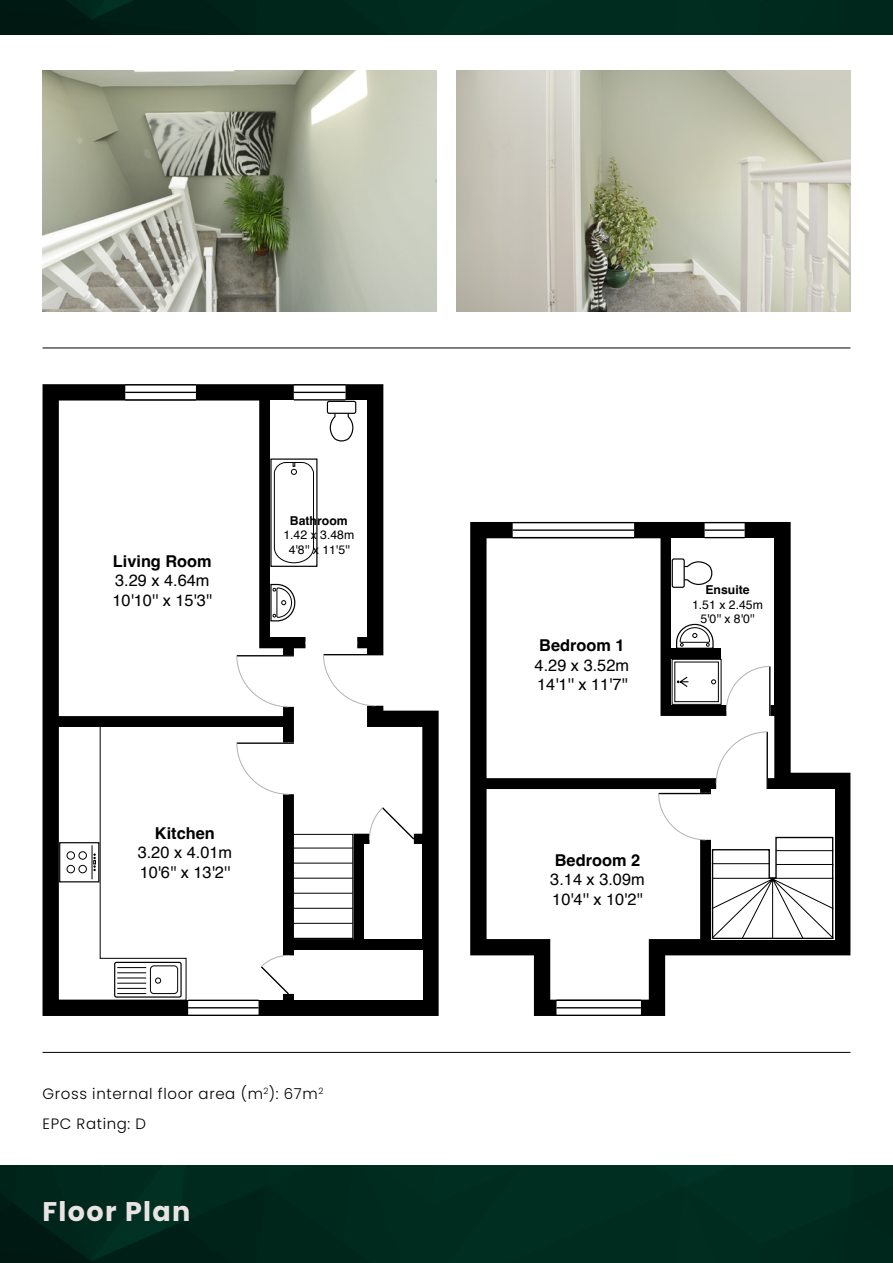
<style>
.page{position:relative;width:893px;height:1263px;background:#fff}
.page>*{position:absolute;margin:0;border:0;box-sizing:border-box;transform-origin:0 0}
.t1{font:700 27px "Poppins";letter-spacing:.05em;color:#e9e4e3}
.t2{font:16.35px/19.6px "Helvetica";color:#000}
.t3{font:700 16.35px "Helvetica";color:#000}
.t4{font:300 15px/30px "Poppins";letter-spacing:.04em;color:#000}
.t5{font:12.3px/14.7px "Helvetica";color:#000;text-align:center}
.t6{font:700 12.3px "Helvetica";color:#000}
</style>
<div class="page">
<img style="left:0;top:1165px;width:893px;height:98px">
<svg style="left:43px;top:384px;width:396px;height:632px;fill:#000"></svg>
<svg style="left:470px;top:522px;width:380px;height:494px"></svg>
<svg style="left:59px;top:400px;width:224px;height:316px"></svg>
<div style="left:270px;top:400px;width:97px;height:237px;background:#fff"></div>
<div style="left:59px;top:727px;width:224px;height:273px;background:#fff"></div>
<div style="left:294px;top:950px;width:128px;height:50px;background:#fff"></div>
<svg style="left:487px;top:538px;width:287px;height:193px"></svg>
<div style="left:671px;top:538px;width:103px;height:167px;background:#fff"></div>
<div style="left:125px;top:384px;width:71px;height:16px;background:#707070"></div>
<div style="left:125px;top:386px;width:71px;height:13px;background:#fff"></div>
<hr style="left:125px;top:392px;width:71px;height:1px;background:#000">
<div style="left:294px;top:384px;width:52px;height:16px;background:#707070"></div>
<div style="left:294px;top:386px;width:52px;height:13px;background:#fff"></div>
<hr style="left:294px;top:392px;width:52px;height:1px;background:#000">
<svg style="left:329px;top:414px;width:25px;height:28px"></svg>
<div style="left:327px;top:401px;width:29px;height:13px;border:1px solid #000;border-radius:2px"></div>
<svg style="left:274px;top:462px;width:40px;height:102px"></svg>
<svg style="left:270px;top:583px;width:26px;height:39px"></svg>
<div style="left:188px;top:1000px;width:71px;height:16px;background:#9e9e9e"></div>
<div style="left:188px;top:1001px;width:71px;height:13px;background:#fff"></div>
<hr style="left:188px;top:1007px;width:71px;height:1px;background:#000">
<div style="left:288px;top:955px;width:9px;height:39px;background:#fff"></div>
<svg style="left:260px;top:955px;width:30px;height:41px"></svg>
<div style="left:305px;top:642px;width:52px;height:9px;background:#fff"></div>
<div style="left:305px;top:635px;width:52px;height:8px;background:#fff"></div>
<svg style="left:236px;top:648px;width:186px;height:291px"></svg>
<div style="left:291px;top:834px;width:62px;height:105px;border:1px solid #000"></div>
<hr style="left:291px;top:848px;width:62px;height:1px;background:#000">
<hr style="left:291px;top:863px;width:62px;height:1px;background:#000">
<hr style="left:291px;top:878px;width:62px;height:1px;background:#000">
<hr style="left:291px;top:893px;width:62px;height:1px;background:#000">
<hr style="left:291px;top:908px;width:62px;height:1px;background:#000">
<hr style="left:291px;top:923px;width:62px;height:1px;background:#000">
<hr style="left:291px;top:938px;width:62px;height:1px;background:#000">
<div style="left:556px;top:1000px;width:85px;height:16px;background:#9e9e9e"></div>
<div style="left:556px;top:1001px;width:85px;height:13px;background:#fff"></div>
<hr style="left:556px;top:1007px;width:85px;height:1px;background:#000">
<div style="left:513px;top:522px;width:121px;height:16px;background:#000"></div>
<div style="left:513px;top:523px;width:121px;height:14px;background:#fff"></div>
<hr style="left:513px;top:529px;width:121px;height:2px;background:#000">
<div style="left:705px;top:522px;width:40px;height:16px;background:#000"></div>
<div style="left:705px;top:523px;width:40px;height:14px;background:#fff"></div>
<hr style="left:705px;top:529px;width:40px;height:2px;background:#000">
<svg style="left:685px;top:561px;width:27px;height:24px"></svg>
<div style="left:672px;top:558px;width:13px;height:30px;border:1px solid #000;border-radius:2px"></div>
<div style="left:672px;top:659px;width:50px;height:46px;border:1px solid #000"></div>
<div style="left:674px;top:662px;width:45px;height:40px;border:1px solid #000"></div>
<svg style="left:711px;top:680px;width:5px;height:4px"></svg>
<svg style="left:677px;top:676px;width:12px;height:11px"></svg>
<div style="left:726px;top:710px;width:44px;height:9px;background:#fff"></div>
<hr style="left:769px;top:666px;width:1px;height:50px;background:#000">
<svg style="left:726px;top:666px;width:44px;height:45px"></svg>
<div style="left:669px;top:649px;width:52px;height:10px;background:#000"></div>
<svg style="left:675px;top:623px;width:39px;height:26px"></svg>
<svg style="left:487px;top:731px;width:347px;height:269px"></svg>
<svg style="left:57px;top:725px;width:130px;height:276px"></svg>
<hr style="left:43px;top:348px;width:807px;height:1px;background:#000">
<img style="left:457px;top:70px;width:393px;height:242px">
<img style="left:43px;top:70px;width:393px;height:242px">
<img style="left:0;top:0;width:893px;height:34px">
<hr style="left:43px;top:1052px;width:807px;height:1px;background:#000">
<p class="t3" style="left:113px;top:551px;width:100px">Living Room</p>
<p class="t2" style="left:113px;top:571px;width:101px">3.29 x 4.64m<br>10'10'' x 15'3''</p>
<p class="t6" style="left:290px;top:513px;width:59px">Bathroom</p>
<p class="t5" style="left:283px;top:528px;width:72px">1.42 x 3.48m<br>4'8'' x 11'5''</p>
<p class="t3" style="left:539px;top:635px;width:87px">Bedroom 1</p>
<p class="t2" style="left:535px;top:655px;width:96px">4.29 x 3.52m<br>14'1'' x 11'7''</p>
<p class="t6" style="left:705px;top:582px;width:46px">Ensuite</p>
<p class="t5" style="left:692px;top:597px;width:72px">1.51 x 2.45m<br>5'0'' x 8'0''</p>
<p class="t3" style="left:155px;top:823px;width:61px">Kitchen</p>
<p class="t2" style="left:138px;top:843px;width:96px">3.20 x 4.01m<br>10'6'' x 13'2''</p>
<p class="t3" style="left:555px;top:850px;width:87px">Bedroom 2</p>
<p class="t2" style="left:550px;top:870px;width:96px">3.14 x 3.09m<br>10'4'' x 10'2''</p>
<p class="t4" style="left:43px;top:1079px;width:282px">Gross internal floor area (m<sup>2</sup>): 67m<sup>2<br></sup>EPC Rating: D</p>
<h1 class="t1" style="left:43px;top:1196px;width:149px">Floor Plan</h1>
</div>
